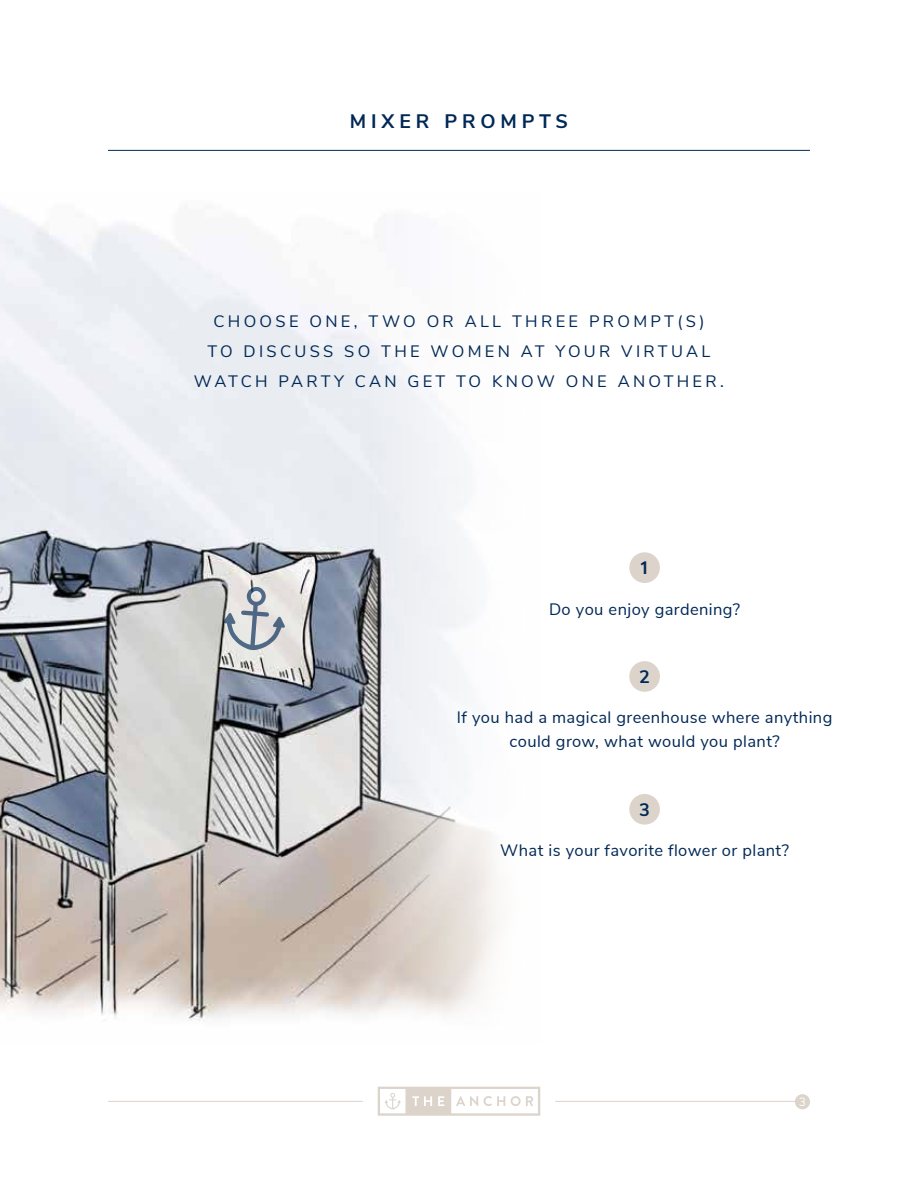
<style>
.page{position:relative;width:918px;height:1188px;background:#fff}
.page>*{position:absolute;margin:0;border:0;box-sizing:border-box;transform-origin:0 0}
.t1{font:700 19.5px "Nunito Sans";letter-spacing:.25em;color:#002856}
.t2{font:700 18px "Nunito Sans";color:#002856}
.t3{font:16.5px/24px "Nunito Sans";letter-spacing:.025em;color:#002856;text-align:center}
.t4{font:16.5px/30px "Nunito Sans";letter-spacing:.2em;color:#002856;text-align:center}
.t5{font:12px "Nunito Sans";color:#fff}
</style>
<div class="page">
<hr style="left:555px;top:1101px;width:255px;height:1px;background:#dcd3cb">
<hr style="left:108px;top:1101px;width:255px;height:1px;background:#dcd3cb">
<svg style="left:378px;top:1087px;width:162px;height:29px"></svg>
<div style="left:795px;top:1094px;width:15px;height:15px;background:#dcd3cb;border-radius:50%"></div>
<img style="left:0;top:206px;width:498px;height:815px">
<svg style="left:0;top:579px;width:4px;height:17px"></svg>
<svg style="left:223px;top:587px;width:62px;height:63px"></svg>
<hr style="left:108px;top:150px;width:702px;height:1px;background:#002856">
<div style="left:629px;top:552px;width:31px;height:31px;background:#dcd3cb;border-radius:50%"></div>
<div style="left:629px;top:661px;width:31px;height:31px;background:#dcd3cb;border-radius:50%"></div>
<div style="left:629px;top:794px;width:31px;height:31px;background:#dcd3cb;border-radius:50%"></div>
<p class="t1" style="left:350px;top:107px;width:220px">MIXER PROMPTS</p>
<p class="t4" style="left:194px;top:305px;width:532px">CHOOSE ONE, TWO OR ALL THREE PROMPT(S)<br>TO DISCUSS SO THE WOMEN AT YOUR VIRTUAL<br>WATCH PARTY CAN GET TO KNOW ONE ANOTHER.</p>
<p class="t2" style="left:639px;top:555px;width:12px">1</p>
<p class="t3" style="left:549px;top:596px;width:193px">Do you enjoy gardening?</p>
<p class="t2" style="left:639px;top:663px;width:12px">2</p>
<p class="t3" style="left:457px;top:705px;width:377px">If you had a magical greenhouse where anything could grow, what would you plant?</p>
<p class="t2" style="left:639px;top:796px;width:12px">3</p>
<p class="t3" style="left:500px;top:838px;width:290px">What is your favorite flower or plant?</p>
<p class="t5" style="left:799px;top:1093px;width:9px">3</p>
</div>
